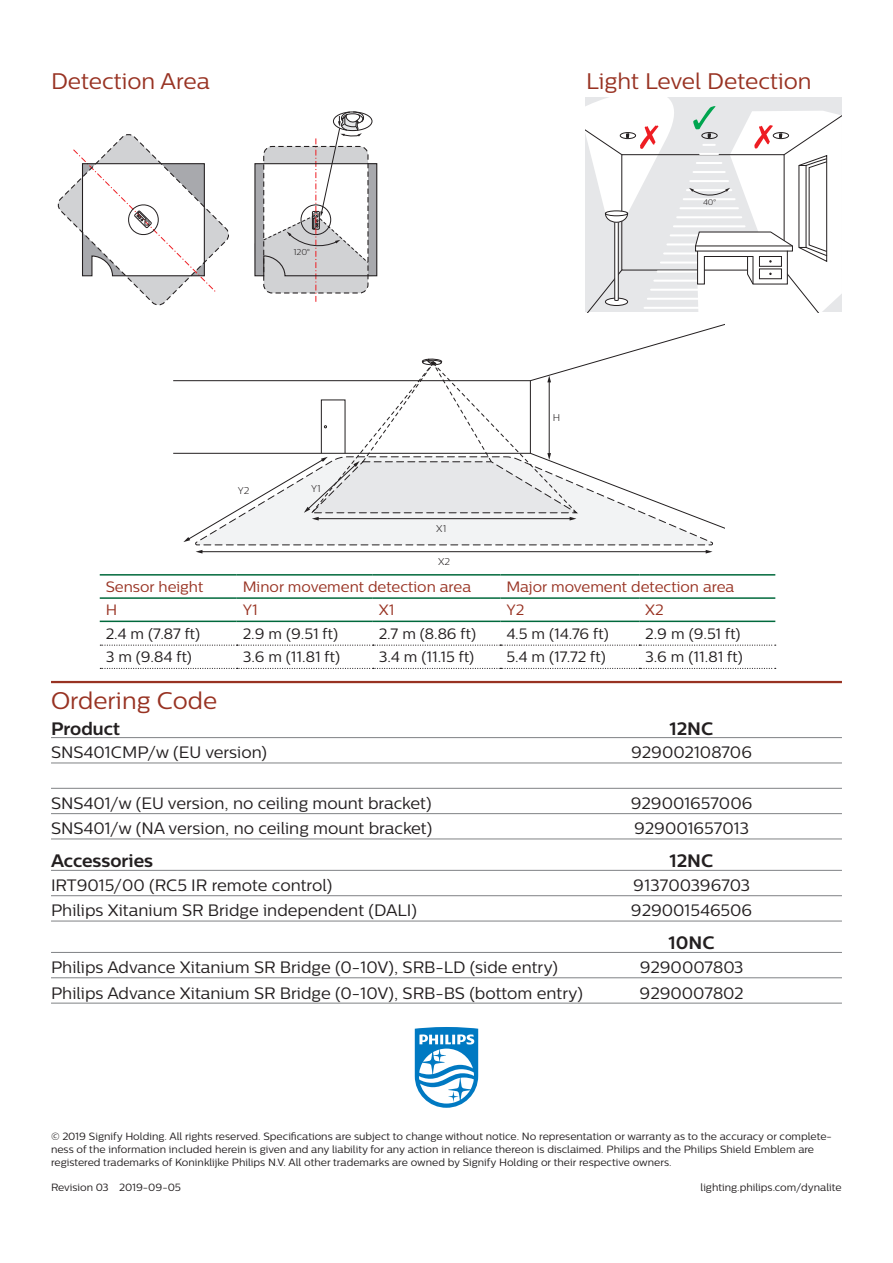
<style>
.page{position:relative;width:893px;height:1263px;background:#fff}
.page>*{position:absolute;margin:0;border:0;box-sizing:border-box;transform-origin:0 0}
.t1{font:24px "Centrale Sans";color:#983222}
.t2{font:22.5px "Centrale Sans";color:#983222}
.t3{font:700 18px "Centrale Sans";color:#231f20}
.t4{font:16.5px "Centrale Sans";color:#231f20}
.t5{font:15px "Centrale Sans";color:#231f20}
.t6{font:15px "Centrale Sans";color:#983222}
.t7{font:10.5px/12.6px "Centrale Sans";color:#231f20}
.t8{font:300 9.75px "Centrale Sans";color:#231f20}
.t9{font:300 8.55px "Centrale Sans";color:#231f20}
.t10{font:300 8.1px "Centrale Sans";color:#231f20}
</style>
<div class="page">
<hr style="left:51px;top:681px;width:791px;height:2px;background:#983222">
<hr style="left:51px;top:737px;width:791px;height:1px;background:#808285">
<hr style="left:51px;top:763px;width:791px;height:1px;background:#808285">
<hr style="left:51px;top:788px;width:791px;height:1px;background:#808285">
<hr style="left:51px;top:813px;width:791px;height:1px;background:#808285">
<hr style="left:51px;top:838px;width:791px;height:1px;background:#808285">
<hr style="left:51px;top:870px;width:791px;height:1px;background:#808285">
<hr style="left:51px;top:895px;width:791px;height:1px;background:#808285">
<hr style="left:51px;top:921px;width:791px;height:1px;background:#808285">
<hr style="left:51px;top:952px;width:791px;height:1px;background:#808285">
<hr style="left:51px;top:977px;width:791px;height:1px;background:#808285">
<hr style="left:51px;top:1003px;width:791px;height:1px;background:#808285">
<svg style="left:415px;top:1027px;width:63px;height:81px"></svg>
<svg style="left:254px;top:111px;width:124px;height:191px"></svg>
<svg style="left:57px;top:134px;width:172px;height:172px"></svg>
<svg style="left:195px;top:542px;width:518px;height:12px"></svg>
<hr style="left:201px;top:551px;width:506px;height:1px;background:#231f20">
<svg style="left:196px;top:550px;width:6px;height:3px"></svg>
<svg style="left:706px;top:550px;width:6px;height:3px"></svg>
<svg style="left:173px;top:324px;width:552px;height:218px"></svg>
<svg style="left:100px;top:645px;width:676px;height:1px"></svg>
<svg style="left:100px;top:668px;width:676px;height:1px"></svg>
<hr style="left:100px;top:574px;width:137px;height:2px;background:#00693c">
<hr style="left:237px;top:574px;width:136px;height:2px;background:#00693c">
<hr style="left:373px;top:574px;width:127px;height:2px;background:#00693c">
<hr style="left:500px;top:574px;width:139px;height:2px;background:#00693c">
<hr style="left:639px;top:574px;width:136px;height:2px;background:#00693c">
<hr style="left:100px;top:597px;width:137px;height:2px;background:#00693c">
<hr style="left:237px;top:597px;width:136px;height:2px;background:#00693c">
<hr style="left:373px;top:597px;width:127px;height:2px;background:#00693c">
<hr style="left:500px;top:597px;width:139px;height:2px;background:#00693c">
<hr style="left:639px;top:597px;width:136px;height:2px;background:#00693c">
<hr style="left:100px;top:621px;width:137px;height:1px;background:#00693c">
<hr style="left:237px;top:621px;width:136px;height:1px;background:#00693c">
<hr style="left:373px;top:621px;width:127px;height:1px;background:#00693c">
<hr style="left:500px;top:621px;width:139px;height:1px;background:#00693c">
<hr style="left:639px;top:621px;width:136px;height:1px;background:#00693c">
<svg style="left:586px;top:98px;width:256px;height:214px"></svg>
<h2 class="t2" style="left:51px;top:68px;width:161px">Detection Area</h2>
<p class="t9" style="left:293px;top:247px;width:18px">120°</p>
<p class="t8" style="left:238px;top:485px;width:13px">Y2</p>
<p class="t8" style="left:311px;top:483px;width:11px">Y1</p>
<p class="t8" style="left:436px;top:523px;width:11px">X1</p>
<p class="t8" style="left:438px;top:556px;width:13px">X2</p>
<h2 class="t2" style="left:586px;top:68px;width:227px">Light Level Detection</h2>
<p class="t10" style="left:703px;top:198px;width:14px">40°</p>
<p class="t8" style="left:553px;top:412px;width:9px">H</p>
<h3 class="t6" style="left:106px;top:578px;width:99px">Sensor height</h3>
<h3 class="t6" style="left:243px;top:578px;width:230px">Minor movement detection area</h3>
<h3 class="t6" style="left:506px;top:578px;width:229px">Major movement detection area</h3>
<h3 class="t6" style="left:106px;top:601px;width:13px">H</h3>
<h3 class="t6" style="left:243px;top:601px;width:17px">Y1</h3>
<h3 class="t6" style="left:379px;top:601px;width:17px">X1</h3>
<h3 class="t6" style="left:506px;top:601px;width:19px">Y2</h3>
<h3 class="t6" style="left:645px;top:601px;width:20px">X2</h3>
<h3 class="t5" style="left:106px;top:625px;width:96px">2.4 m (7.87 ft)</h3>
<h3 class="t5" style="left:243px;top:625px;width:97px">2.9 m (9.51 ft)</h3>
<h3 class="t5" style="left:379px;top:625px;width:99px">2.7 m (8.86 ft)</h3>
<h3 class="t5" style="left:506px;top:625px;width:104px">4.5 m (14.76 ft)</h3>
<h3 class="t5" style="left:645px;top:625px;width:97px">2.9 m (9.51 ft)</h3>
<h3 class="t5" style="left:106px;top:648px;width:88px">3 m (9.84 ft)</h3>
<h3 class="t5" style="left:243px;top:648px;width:99px">3.6 m (11.81 ft)</h3>
<h3 class="t5" style="left:379px;top:648px;width:97px">3.4 m (11.15 ft)</h3>
<h3 class="t5" style="left:506px;top:648px;width:101px">5.4 m (17.72 ft)</h3>
<h3 class="t5" style="left:645px;top:648px;width:99px">3.6 m (11.81 ft)</h3>
<h1 class="t1" style="left:51px;top:686px;width:168px">Ordering Code</h1>
<h3 class="t3" style="left:51px;top:717px;width:71px">Product</h3>
<h3 class="t3" style="left:670px;top:717px;width:45px">12NC</h3>
<h3 class="t4" style="left:51px;top:743px;width:218px">SNS401CMP/w (EU version)</h3>
<h3 class="t4" style="left:631px;top:743px;width:122px">929002108706</h3>
<h3 class="t4" style="left:51px;top:794px;width:382px">SNS401/w (EU version, no ceiling mount bracket)</h3>
<h3 class="t4" style="left:631px;top:794px;width:123px">929001657006</h3>
<h3 class="t4" style="left:51px;top:819px;width:383px">SNS401/w (NA version, no ceiling mount bracket)</h3>
<h3 class="t4" style="left:634px;top:819px;width:116px">929001657013</h3>
<h3 class="t3" style="left:51px;top:850px;width:104px">Accessories</h3>
<h3 class="t3" style="left:670px;top:850px;width:45px">12NC</h3>
<h3 class="t4" style="left:51px;top:876px;width:283px">IRT9015/00 (RC5 IR remote control)</h3>
<h3 class="t4" style="left:633px;top:876px;width:118px">913700396703</h3>
<h3 class="t4" style="left:51px;top:901px;width:367px">Philips Xitanium SR Bridge independent (DALI)</h3>
<h3 class="t4" style="left:631px;top:901px;width:123px">929001546506</h3>
<h3 class="t3" style="left:668px;top:932px;width:48px">10NC</h3>
<h3 class="t4" style="left:51px;top:958px;width:509px">Philips Advance Xitanium SR Bridge (0-10V), SRB-LD (side entry)</h3>
<h3 class="t4" style="left:640px;top:958px;width:105px">9290007803</h3>
<h3 class="t4" style="left:51px;top:983px;width:533px">Philips Advance Xitanium SR Bridge (0-10V), SRB-BS (bottom entry)</h3>
<h3 class="t4" style="left:640px;top:983px;width:105px">9290007802</h3>
<p class="t7" style="left:51px;top:1130px;width:782px">© 2019 Signify Holding. All rights reserved. Specifications are subject to change without notice. No representation or warranty as to the accuracy or complete&shy;ness of the information included herein is given and any liability for any action in reliance thereon is disclaimed. Philips and the Philips Shield Emblem are registered trademarks of Koninklijke Philips N.V. All other trademarks are owned by Signify Holding or their respective owners.</p>
<p class="t7" style="left:51px;top:1180px;width:132px">Revision 03 2019-09-05</p>
<p class="t7" style="left:701px;top:1180px;width:143px">lighting.philips.com/dynalite</p>
</div>
